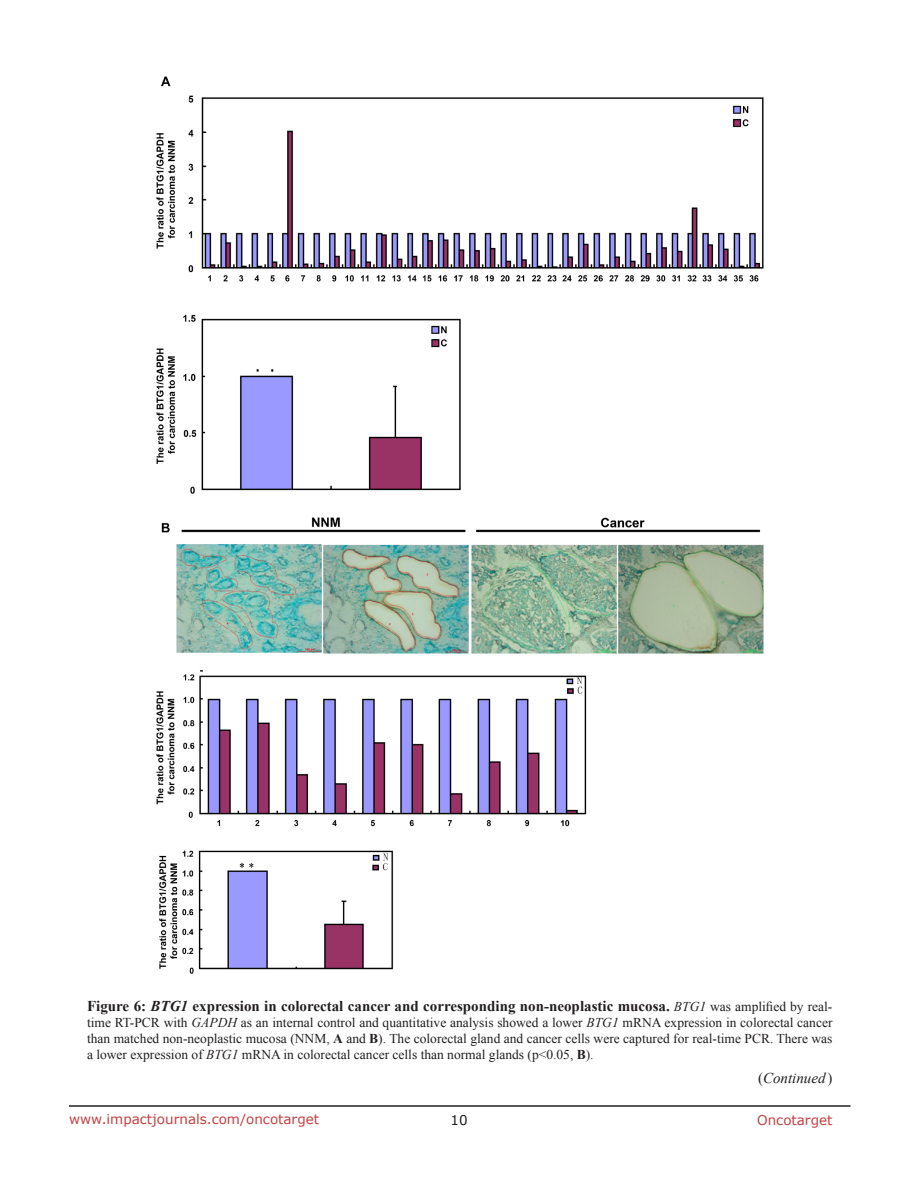
<style>
.page{position:relative;width:918px;height:1188px;background:#fff}
.page>*{position:absolute;margin:0;border:0;box-sizing:border-box;transform-origin:0 0}
.figuretext{font:700 15px "Times New Roman";color:#231f20}
.equ{font:italic 15px "Times New Roman";color:#231f20}
.figuretext-2{font:13.5px/16.2px "Times New Roman";color:#231f20;text-align:justify}
.t1{font:13.5px "Verdana";color:#c24141}
.t2{font:13.5px "Verdana";color:#231f20}
.s1{font-style:italic}
.s2{font-weight:400;font-style:italic;font-size:13.5px}
.s3{font-weight:400;font-size:13.5px}
.s4{font-weight:700}
.s5{font-style:normal}
</style>
<div class="page">
<hr style="left:69px;top:1105px;width:781px;height:2px;background:#231f20">
<img style="left:156px;top:76px;width:608px;height:418px">
<img style="left:156px;top:517px;width:608px;height:457px">
<p class="figuretext" style="left:87px;top:995px;width:747px">Figure 6: <span class="s1">BTG1</span> expression in colorectal cancer and corresponding non-neoplastic mucosa. <span class="s2">BTG1</span> <span class="s3">was amplified by real-</span></p>
<p class="figuretext-2" style="left:87px;top:1014px;width:747px">time RT-PCR with <span class="s1">GAPDH</span> as an internal control and quantitative analysis showed a lower <span class="s1">BTG1</span> mRNA expression in colorectal cancer than matched non-neoplastic mucosa (NNM, <span class="s4">A</span> and <span class="s4">B</span>). The colorectal gland and cancer cells were captured for real-time PCR. There was a lower expression of <span class="s1">BTG1</span> mRNA in colorectal cancer cells than normal glands (p&lt;0.05, <span class="s4">B</span>).</p>
<p class="equ" style="left:758px;top:1067px;width:76px"><span class="s5">(</span>Continued<span class="s5">)</span></p>
<p class="t1" style="left:69px;top:1110px;width:252px">www.impactjournals.com/oncotarget</p>
<p class="t2" style="left:450px;top:1111px;width:19px">10</p>
<p class="t1" style="left:757px;top:1111px;width:77px">Oncotarget</p>
</div>
